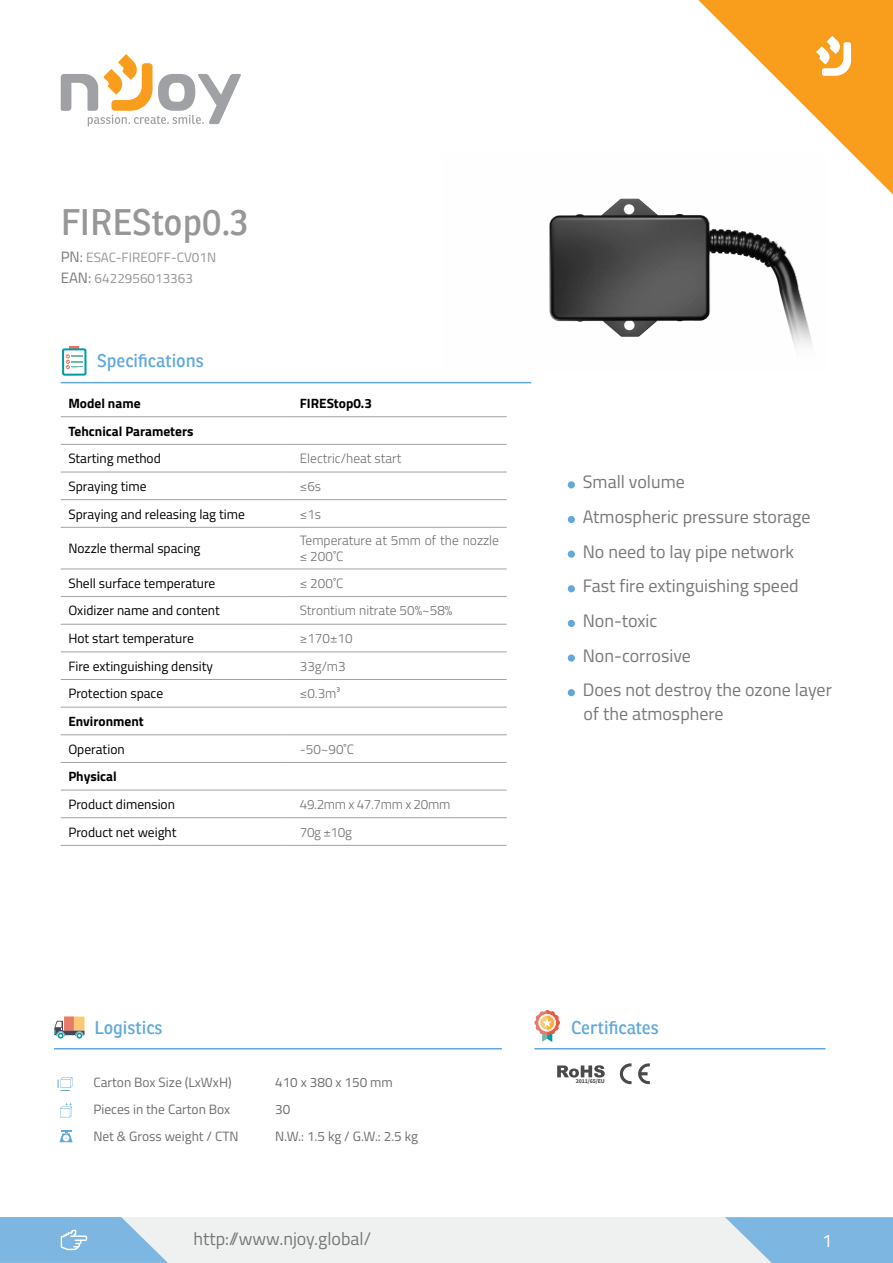
<style>
.page{position:relative;width:893px;height:1263px;background:#fff}
.page>*{position:absolute;margin:0;border:0;box-sizing:border-box;transform-origin:0 0}
.t1{font:36px "Ronnia";color:#989696}
.t2{font:18px/34.7px "Titillium";color:#777878}
.t3{font:18px "Ronnia";color:#61a8dc}
.t4{font:18px "Titillium";color:#fff}
.t5{font:13.5px "Titillium";color:#000}
.t6{font:300 13.5px/16.2px "Titillium";color:#6d6e71}
.t7{font:13.5px "Titillium";color:#6d6e71}
.t8{font:700 13.5px "Titillium";color:#000}
.t9{font:13.5px/21.1px "Titillium";color:#939598}
.t10{font:300 13.5px "Titillium";letter-spacing:-.025em;color:#6d6e71}
.t11{font:700 6px "Source Sans Pro";letter-spacing:-.025em;color:#4a4a4d}
.s1{font-size:15px;color:#777878}
</style>
<div class="page">
<hr style="left:61px;top:416px;width:222px;height:1px;background:#9fa1a4">
<hr style="left:283px;top:416px;width:224px;height:1px;background:#9fa1a4">
<hr style="left:61px;top:444px;width:222px;height:1px;background:#9fa1a4">
<hr style="left:283px;top:444px;width:224px;height:1px;background:#9fa1a4">
<hr style="left:61px;top:472px;width:222px;height:1px;background:#9fa1a4">
<hr style="left:283px;top:472px;width:224px;height:1px;background:#9fa1a4">
<hr style="left:61px;top:499px;width:222px;height:1px;background:#9fa1a4">
<hr style="left:283px;top:499px;width:224px;height:1px;background:#9fa1a4">
<hr style="left:61px;top:527px;width:222px;height:1px;background:#9fa1a4">
<hr style="left:283px;top:527px;width:224px;height:1px;background:#9fa1a4">
<hr style="left:61px;top:569px;width:222px;height:1px;background:#9fa1a4">
<hr style="left:283px;top:569px;width:224px;height:1px;background:#9fa1a4">
<hr style="left:61px;top:596px;width:222px;height:1px;background:#9fa1a4">
<hr style="left:283px;top:596px;width:224px;height:1px;background:#9fa1a4">
<hr style="left:61px;top:707px;width:222px;height:1px;background:#9fa1a4">
<hr style="left:283px;top:707px;width:224px;height:1px;background:#9fa1a4">
<hr style="left:61px;top:734px;width:222px;height:1px;background:#9fa1a4">
<hr style="left:283px;top:734px;width:224px;height:1px;background:#9fa1a4">
<hr style="left:61px;top:762px;width:222px;height:1px;background:#9fa1a4">
<hr style="left:283px;top:762px;width:224px;height:1px;background:#9fa1a4">
<hr style="left:61px;top:790px;width:222px;height:1px;background:#9fa1a4">
<hr style="left:283px;top:790px;width:224px;height:1px;background:#9fa1a4">
<hr style="left:61px;top:817px;width:222px;height:1px;background:#9fa1a4">
<hr style="left:283px;top:817px;width:224px;height:1px;background:#9fa1a4">
<hr style="left:61px;top:845px;width:222px;height:1px;background:#9fa1a4">
<hr style="left:283px;top:845px;width:224px;height:1px;background:#9fa1a4">
<hr style="left:61px;top:624px;width:222px;height:1px;background:#9fa1a4">
<hr style="left:283px;top:624px;width:224px;height:1px;background:#9fa1a4">
<hr style="left:61px;top:651px;width:222px;height:1px;background:#9fa1a4">
<hr style="left:283px;top:651px;width:224px;height:1px;background:#9fa1a4">
<hr style="left:61px;top:679px;width:222px;height:1px;background:#9fa1a4">
<hr style="left:283px;top:679px;width:224px;height:1px;background:#9fa1a4">
<svg style="left:698px;top:0;width:195px;height:194px"></svg>
<svg style="left:61px;top:54px;width:180px;height:72px"></svg>
<div style="left:0;top:1217px;width:893px;height:46px;background:#eff0f0"></div>
<svg style="left:725px;top:1217px;width:168px;height:46px;background:#8dbee2"></svg>
<svg style="left:0;top:1217px;width:168px;height:46px;background:#8fbfe2"></svg>
<hr style="left:61px;top:382px;width:470px;height:1px;background:#61a8dc">
<div style="left:62px;top:348px;width:25px;height:28px;border:2px solid #009ea1;border-radius:2px"></div>
<svg style="left:66px;top:346px;width:17px;height:23px"></svg>
<img style="left:549px;top:155px;width:278px;height:193px">
<div style="left:568px;top:481px;width:7px;height:7px;background:#61a8dc;border-radius:50%"></div>
<div style="left:568px;top:516px;width:7px;height:7px;background:#61a8dc;border-radius:50%"></div>
<div style="left:568px;top:550px;width:7px;height:8px;background:#61a8dc;border-radius:50%"></div>
<div style="left:568px;top:585px;width:7px;height:7px;background:#61a8dc;border-radius:50%"></div>
<div style="left:568px;top:620px;width:7px;height:7px;background:#61a8dc;border-radius:50%"></div>
<div style="left:568px;top:654px;width:7px;height:8px;background:#61a8dc;border-radius:50%"></div>
<div style="left:568px;top:689px;width:7px;height:7px;background:#61a8dc;border-radius:50%"></div>
<svg style="left:60px;top:1103px;width:12px;height:14px"></svg>
<svg style="left:59px;top:1130px;width:14px;height:12px"></svg>
<svg style="left:58px;top:1077px;width:14px;height:14px"></svg>
<hr style="left:54px;top:1048px;width:448px;height:1px;background:#61a8dc">
<hr style="left:534px;top:1048px;width:291px;height:1px;background:#61a8dc">
<div style="left:64px;top:1016px;width:21px;height:15px;background:#fbc876"></div>
<div style="left:64px;top:1016px;width:10px;height:15px;background:#e87a6b"></div>
<svg style="left:54px;top:1021px;width:31px;height:17px"></svg>
<svg style="left:534px;top:1010px;width:26px;height:32px"></svg>
<svg style="left:620px;top:1063px;width:11px;height:21px"></svg>
<svg style="left:638px;top:1063px;width:12px;height:21px"></svg>
<svg style="left:557px;top:1065px;width:48px;height:12px"></svg>
<h1 class="t1" style="left:61px;top:199px;width:190px">FIREStop0.3</h1>
<p class="t9" style="left:61px;top:246px;width:157px"><span class="s1">PN:</span> ESAC-FIREOFF-CV01N<br><span class="s1">EAN:</span> 6422956013363</p>
<h2 class="t3" style="left:97px;top:350px;width:108px">Specifications</h2>
<p class="t8" style="left:68px;top:393px;width:74px">Model name</p>
<p class="t8" style="left:300px;top:393px;width:74px">FIREStop0.3</p>
<p class="t8" style="left:68px;top:421px;width:127px">Tehcnical Parameters</p>
<p class="t5" style="left:68px;top:449px;width:94px">Starting method</p>
<p class="t6" style="left:300px;top:450px;width:103px">Electric/heat start</p>
<p class="t5" style="left:68px;top:476px;width:80px">Spraying time</p>
<p class="t6" style="left:300px;top:477px;width:23px">≤6s</p>
<p class="t5" style="left:68px;top:504px;width:178px">Spraying and releasing lag time</p>
<p class="t6" style="left:300px;top:505px;width:23px">≤1s</p>
<p class="t5" style="left:68px;top:539px;width:134px">Nozzle thermal spacing</p>
<p class="t6" style="left:300px;top:532px;width:201px">Temperature at 5mm of the nozzle ≤ 200˚C</p>
<p class="t5" style="left:68px;top:573px;width:148px">Shell surface temperature</p>
<p class="t6" style="left:300px;top:574px;width:45px">≤ 200˚C</p>
<p class="t5" style="left:68px;top:601px;width:153px">Oxidizer name and content</p>
<p class="t6" style="left:300px;top:602px;width:154px">Strontium nitrate 50%~58%</p>
<p class="t5" style="left:68px;top:628px;width:127px">Hot start temperature</p>
<p class="t6" style="left:300px;top:630px;width:54px">≥170±10</p>
<p class="t5" style="left:68px;top:656px;width:146px">Fire extinguishing density</p>
<p class="t6" style="left:300px;top:657px;width:47px">33g/m3</p>
<p class="t5" style="left:68px;top:684px;width:96px">Protection space</p>
<p class="t6" style="left:300px;top:685px;width:42px">≤0.3m³</p>
<p class="t8" style="left:68px;top:711px;width:77px">Environment</p>
<p class="t5" style="left:68px;top:739px;width:58px">Operation</p>
<p class="t6" style="left:300px;top:740px;width:56px">-50~90˚C</p>
<p class="t8" style="left:68px;top:766px;width:50px">Physical</p>
<p class="t5" style="left:68px;top:794px;width:108px">Product dimension</p>
<p class="t10" style="left:300px;top:794px;width:152px">49.2mm x 47.7mm x 20mm</p>
<p class="t5" style="left:68px;top:822px;width:110px">Product net weight</p>
<p class="t6" style="left:300px;top:823px;width:54px">70g ±10g</p>
<h2 class="t2" style="left:583px;top:464px;width:251px">Small volume<br>Atmospheric pressure storage<br>No need to lay pipe network<br>Fast fire extinguishing speed<br>Non-toxic<br>Non-corrosive<br>Does not destroy the ozone layer</h2>
<h2 class="t2" style="left:584px;top:696px;width:142px">of the atmosphere</h2>
<h2 class="t3" style="left:94px;top:1016px;width:70px">Logistics</h2>
<h2 class="t3" style="left:571px;top:1016px;width:89px">Certificates</h2>
<p class="t7" style="left:93px;top:1073px;width:140px">Carton Box Size (LxWxH)</p>
<p class="t7" style="left:275px;top:1073px;width:119px">410 x 380 x 150 mm</p>
<p class="t11" style="left:576px;top:1077px;width:30px">2011/65/EU</p>
<p class="t7" style="left:93px;top:1099px;width:138px">Pieces in the Carton Box</p>
<p class="t7" style="left:275px;top:1099px;width:17px">30</p>
<p class="t7" style="left:93px;top:1126px;width:147px">Net &amp; Gross weight / CTN</p>
<p class="t7" style="left:275px;top:1126px;width:144px">N.W.: 1.5 kg / G.W.: 2.5 kg</p>
<h2 class="t2" style="left:193px;top:1220px;width:179px">http://www.njoy.global/</h2>
<h2 class="t4" style="left:822px;top:1227px;width:12px">1</h2>
</div>
